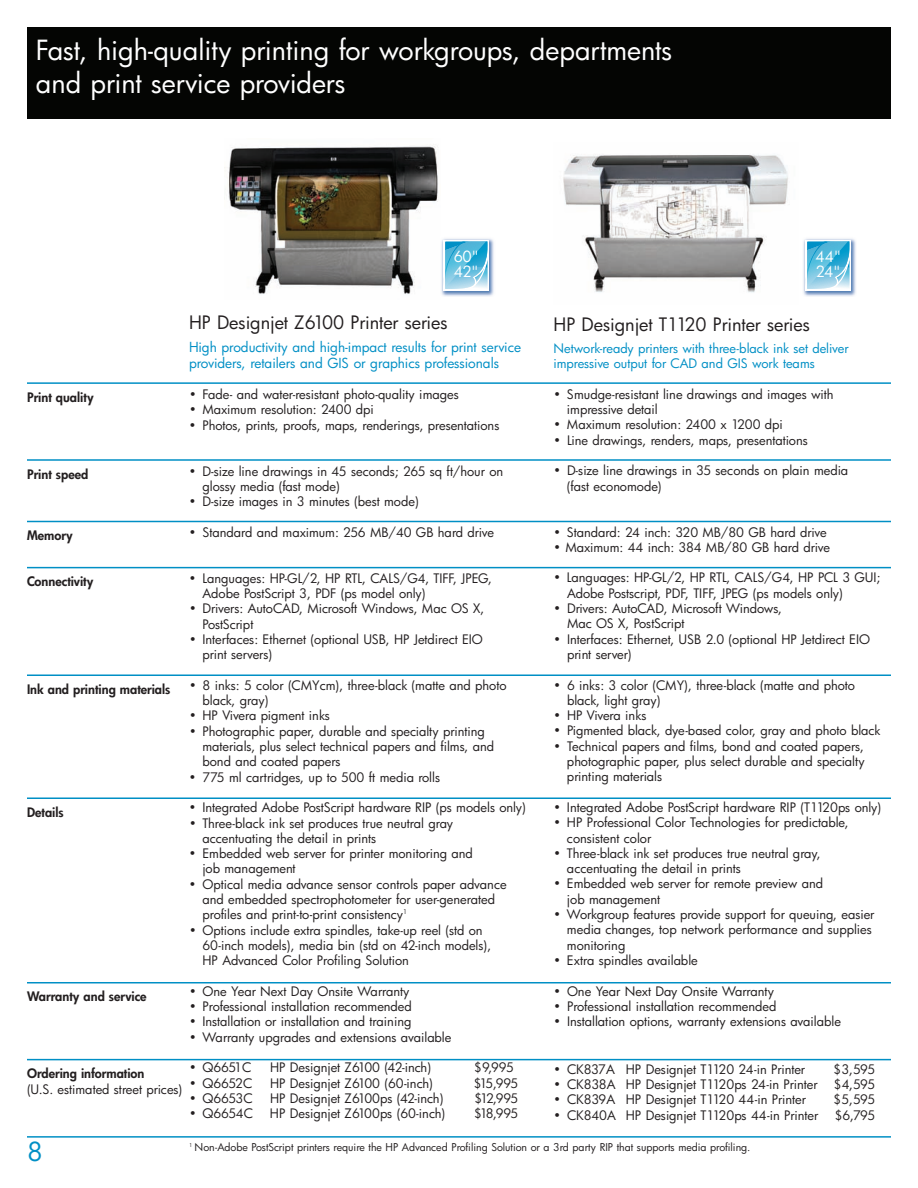
<style>
.page{position:relative;width:918px;height:1188px;background:#fff}
.page>*{position:absolute;margin:0;border:0;box-sizing:border-box;transform-origin:0 0}
.t1{font:27px/33px "Futura Bk";letter-spacing:-.005em;color:#fff}
.t2{font:25.5px "Futura Bk";color:#008fc5}
.t3{font:18px "Futura Bk";letter-spacing:-.005em;color:#231f20}
.t4{font:15px/15px "Futura Bk";letter-spacing:-.035em;color:#fff}
.t5{font:13.5px/16.2px "Futura Bk";letter-spacing:-.005em;color:#008fc5}
.t6{font:12.75px/15.3px "Futura Bk";color:#231f20}
.t7{font:12.75px "Futura Hv";color:#231f20}
.t8{font:12.75px/15.3px "Futura Bk";letter-spacing:-.005em;color:#008fc5}
.t9{font:10.5px "Futura Bk";color:#231f20}
</style>
<div class="page">
<hr style="left:27px;top:382px;width:864px;height:2px;background:#008fc5">
<hr style="left:27px;top:459px;width:864px;height:2px;background:#008fc5">
<hr style="left:27px;top:521px;width:864px;height:1px;background:#008fc5">
<hr style="left:27px;top:567px;width:864px;height:1px;background:#008fc5">
<hr style="left:27px;top:674px;width:864px;height:2px;background:#008fc5">
<hr style="left:27px;top:797px;width:864px;height:2px;background:#008fc5">
<hr style="left:27px;top:982px;width:864px;height:1px;background:#008fc5">
<hr style="left:27px;top:1059px;width:864px;height:1px;background:#008fc5">
<hr style="left:27px;top:1136px;width:864px;height:2px;background:#008fc5">
<div style="left:27px;top:27px;width:864px;height:92px;background:#040503"></div>
<img style="left:563px;top:154px;width:225px;height:139px">
<img style="left:224px;top:146px;width:214px;height:148px">
<img style="left:803px;top:238px;width:53px;height:59px">
<svg style="left:805px;top:240px;width:46px;height:50px;background:#77c6e2"></svg>
<img style="left:441px;top:238px;width:53px;height:59px">
<svg style="left:443px;top:240px;width:46px;height:50px;background:#77c6e1"></svg>
<h1 class="t1" style="left:36px;top:34px;width:638px">Fast, high-quality printing for workgroups, departments and print service providers</h1>
<p class="t4" style="left:454px;top:249px;width:27px">60"<br>42"</p>
<p class="t4" style="left:816px;top:249px;width:27px">44"<br>24"</p>
<p class="t7" style="left:27px;top:390px;width:68px">Print quality</p>
<p class="t7" style="left:27px;top:467px;width:63px">Print speed</p>
<p class="t7" style="left:27px;top:528px;width:47px">Memory</p>
<p class="t7" style="left:27px;top:574px;width:68px">Connectivity</p>
<p class="t7" style="left:27px;top:682px;width:145px">Ink and printing materials</p>
<p class="t7" style="left:27px;top:805px;width:38px">Details</p>
<p class="t7" style="left:27px;top:989px;width:121px">Warranty and service</p>
<p class="t7" style="left:27px;top:1066px;width:119px">Ordering information</p>
<p class="t6" style="left:27px;top:1082px;width:157px">(U.S. estimated street prices)</p>
<h2 class="t2" style="left:27px;top:1137px;width:17px">8</h2>
<h3 class="t3" style="left:189px;top:313px;width:260px">HP Designjet Z6100 Printer series</h3>
<p class="t5" style="left:189px;top:339px;width:334px">High productivity and high-impact results for print service providers, retailers and GIS or graphics professionals</p>
<p class="t6" style="left:189px;top:387px;width:271px">• Fade- and water-resistant photo-quality images</p>
<p class="t6" style="left:189px;top:402px;width:186px">• Maximum resolution: 2400 dpi</p>
<p class="t6" style="left:189px;top:418px;width:312px">• Photos, prints, proofs, maps, renderings, presentations</p>
<p class="t6" style="left:202px;top:464px;width:302px;text-indent:-14px">• D-size line drawings in 45 seconds; 265 sq ft/hour on glossy media (fast mode)</p>
<p class="t6" style="left:189px;top:494px;width:231px">• D-size images in 3 minutes (best mode)</p>
<p class="t6" style="left:189px;top:525px;width:307px">• Standard and maximum: 256 MB/40 GB hard drive</p>
<p class="t6" style="left:203px;top:571px;width:291px;text-indent:-14px">• Languages: HP-GL/2, HP RTL, CALS/G4, TIFF, JPEG,<br>Adobe PostScript 3, PDF (ps model only)</p>
<p class="t6" style="left:203px;top:601px;width:283px;text-indent:-13px">• Drivers: AutoCAD, Microsoft Windows, Mac OS X,<br>PostScript</p>
<p class="t6" style="left:203px;top:632px;width:282px;text-indent:-14px">• Interfaces: Ethernet (optional USB, HP Jetdirect EIO print servers)</p>
<p class="t6" style="left:203px;top:678px;width:306px;text-indent:-13px">• 8 inks: 5 color (CMYcm), three-black (matte and photo black, gray)</p>
<p class="t6" style="left:189px;top:708px;width:143px">• HP Vivera pigment inks</p>
<p class="t6" style="left:202px;top:724px;width:293px;text-indent:-13px">• Photographic paper, durable and specialty printing materials, plus select technical papers and films, and bond and coated papers</p>
<p class="t6" style="left:189px;top:770px;width:253px">• 775 ml cartridges, up to 500 ft media rolls</p>
<p class="t6" style="left:189px;top:800px;width:338px">• Integrated Adobe PostScript hardware RIP (ps models only)</p>
<p class="t6" style="left:202px;top:815px;width:252px;text-indent:-13px">• Three-black ink set produces true neutral gray accentuating the detail in prints</p>
<p class="t6" style="left:202px;top:846px;width:272px;text-indent:-13px">• Embedded web server for printer monitoring and job management</p>
<p class="t6" style="left:202px;top:877px;width:306px;text-indent:-14px">• Optical media advance sensor controls paper advance and embedded spectrophotometer for user-generated profiles and print-to-print consistency<sup>1</sup></p>
<p class="t6" style="left:203px;top:923px;width:291px;text-indent:-14px">• Options include extra spindles, take-up reel (std on<br>60-inch models), media bin (std on 42-inch models),<br>HP Advanced Color Profiling Solution</p>
<p class="t6" style="left:189px;top:984px;width:222px">• One Year Next Day Onsite Warranty</p>
<p class="t6" style="left:189px;top:999px;width:224px">• Professional installation recommended</p>
<p class="t6" style="left:189px;top:1014px;width:224px">• Installation or installation and training</p>
<p class="t6" style="left:189px;top:1030px;width:264px">• Warranty upgrades and extensions available</p>
<p class="t6" style="left:189px;top:1060px;width:64px">• Q6651C</p>
<p class="t6" style="left:270px;top:1060px;width:162px">HP Designjet Z6100 (42-inch)</p>
<p class="t6" style="left:474px;top:1060px;width:41px">$9,995</p>
<p class="t6" style="left:189px;top:1076px;width:65px">• Q6652C</p>
<p class="t6" style="left:270px;top:1076px;width:164px">HP Designjet Z6100 (60-inch)</p>
<p class="t6" style="left:474px;top:1076px;width:46px">$15,995</p>
<p class="t6" style="left:189px;top:1091px;width:65px">• Q6653C</p>
<p class="t6" style="left:270px;top:1091px;width:175px">HP Designjet Z6100ps (42-inch)</p>
<p class="t6" style="left:475px;top:1091px;width:45px">$12,995</p>
<p class="t6" style="left:189px;top:1106px;width:65px">• Q6654C</p>
<p class="t6" style="left:270px;top:1106px;width:177px">HP Designjet Z6100ps (60-inch)</p>
<p class="t6" style="left:474px;top:1106px;width:46px">$18,995</p>
<h3 class="t3" style="left:554px;top:314px;width:258px">HP Designjet T1120 Printer series</h3>
<p class="t8" style="left:553px;top:341px;width:297px">Network-ready printers with three-black ink set deliver impressive output for CAD and GIS work teams</p>
<p class="t6" style="left:567px;top:387px;width:268px;text-indent:-14px">• Smudge-resistant line drawings and images with impressive detail</p>
<p class="t6" style="left:553px;top:417px;width:231px">• Maximum resolution: 2400 x 1200 dpi</p>
<p class="t6" style="left:554px;top:433px;width:256px">• Line drawings, renders, maps, presentations</p>
<p class="t6" style="left:567px;top:463px;width:283px;text-indent:-13px">• D-size line drawings in 35 seconds on plain media (fast economode)</p>
<p class="t6" style="left:553px;top:524px;width:275px">• Standard: 24 inch: 320 MB/80 GB hard drive</p>
<p class="t6" style="left:554px;top:540px;width:278px">• Maximum: 44 inch: 384 MB/80 GB hard drive</p>
<p class="t6" style="left:567px;top:570px;width:315px;text-indent:-14px">• Languages: HP-GL/2, HP RTL, CALS/G4, HP PCL 3 GUI;<br>Adobe Postscript, PDF, TIFF, JPEG (ps models only)</p>
<p class="t6" style="left:567px;top:601px;width:217px;text-indent:-14px">• Drivers: AutoCAD, Microsoft Windows,<br>Mac OS X, PostScript</p>
<p class="t6" style="left:567px;top:632px;width:305px;text-indent:-13px">• Interfaces: Ethernet, USB 2.0 (optional HP Jetdirect EIO print server)</p>
<p class="t6" style="left:567px;top:677px;width:289px;text-indent:-14px">• 6 inks: 3 color (CMY), three-black (matte and photo black, light gray)</p>
<p class="t6" style="left:554px;top:708px;width:94px">• HP Vivera inks</p>
<p class="t6" style="left:554px;top:723px;width:328px">• Pigmented black, dye-based color, gray and photo black</p>
<p class="t6" style="left:567px;top:739px;width:299px;text-align:justify;text-indent:-13px">• Technical papers and films, bond and coated papers, photographic paper, plus select durable and specialty printing materials</p>
<p class="t6" style="left:553px;top:800px;width:329px">• Integrated Adobe PostScript hardware RIP (T1120ps only)</p>
<p class="t6" style="left:567px;top:815px;width:283px;text-indent:-14px">• HP Professional Color Technologies for predictable, consistent color</p>
<p class="t6" style="left:567px;top:846px;width:255px;text-indent:-13px">• Three-black ink set produces true neutral gray, accentuating the detail in prints</p>
<p class="t6" style="left:567px;top:876px;width:258px;text-indent:-14px">• Embedded web server for remote preview and job management</p>
<p class="t6" style="left:567px;top:907px;width:309px;text-indent:-14px">• Workgroup features provide support for queuing, easier media changes, top network performance and supplies monitoring</p>
<p class="t6" style="left:553px;top:953px;width:146px">• Extra spindles available</p>
<p class="t6" style="left:554px;top:983px;width:222px">• One Year Next Day Onsite Warranty</p>
<p class="t6" style="left:554px;top:999px;width:224px">• Professional installation recommended</p>
<p class="t6" style="left:554px;top:1014px;width:289px">• Installation options, warranty extensions available</p>
<p class="t6" style="left:554px;top:1062px;width:253px">• CK837A HP Designjet T1120 24-in Printer</p>
<p class="t6" style="left:834px;top:1062px;width:43px">$3,595</p>
<p class="t6" style="left:554px;top:1077px;width:266px">• CK838A HP Designjet T1120ps 24-in Printer</p>
<p class="t6" style="left:834px;top:1077px;width:43px">$4,595</p>
<p class="t6" style="left:554px;top:1092px;width:254px">• CK839A HP Designjet T1120 44-in Printer</p>
<p class="t6" style="left:834px;top:1092px;width:43px">$5,595</p>
<p class="t6" style="left:554px;top:1108px;width:266px">• CK840A HP Designjet T1120ps 44-in Printer</p>
<p class="t6" style="left:835px;top:1108px;width:42px">$6,795</p>
<p class="t9" style="left:189px;top:1141px;width:563px"><sup>1</sup> Non-Adobe PostScript printers require the HP Advanced Profiling Solution or a 3rd party RIP that supports media profiling.</p>
</div>
